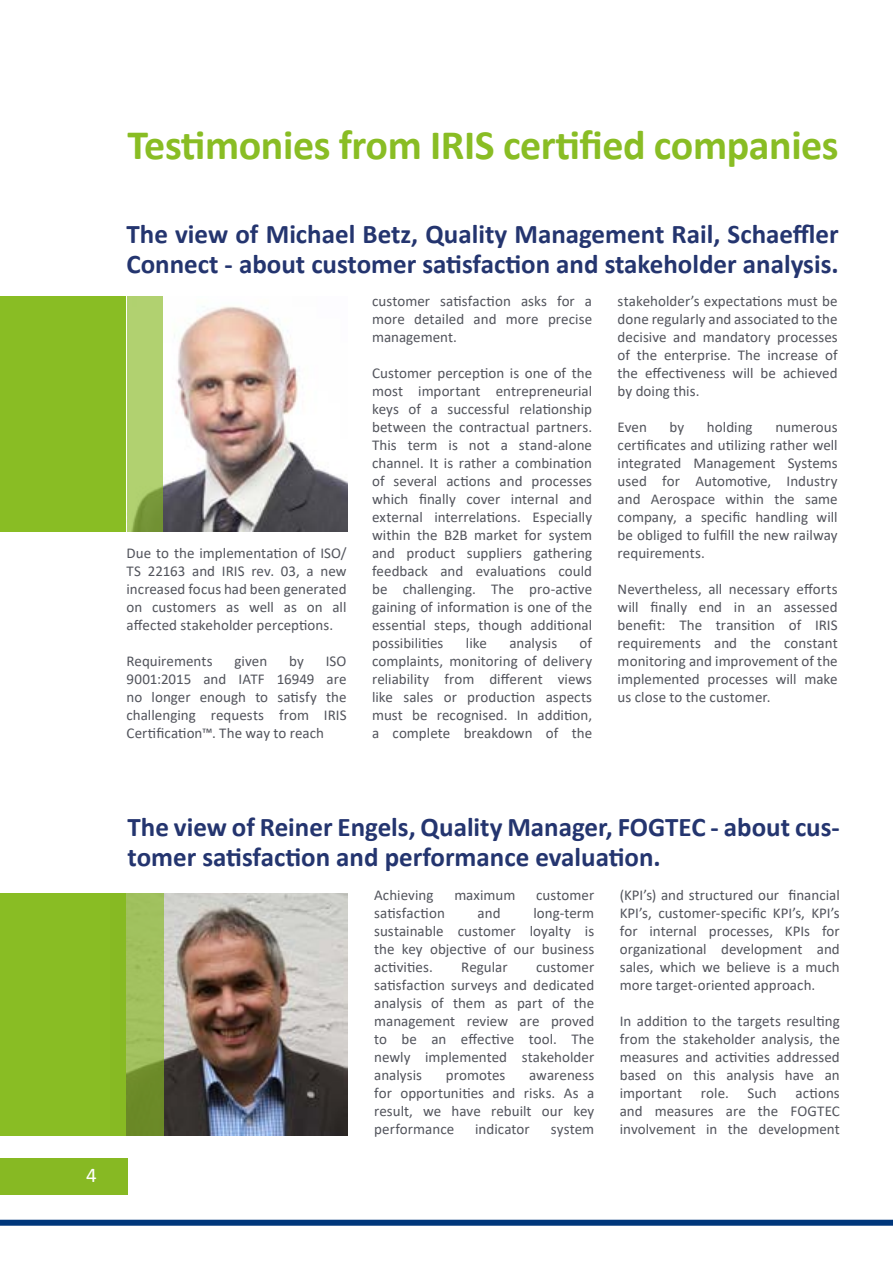
<style>
.page{position:relative;width:893px;height:1263px;background:#fff}
.page>*{position:absolute;margin:0;border:0;box-sizing:border-box;transform-origin:0 0}
.t1{font:700 42px "Calibri";letter-spacing:-.01em;color:#89bd24}
.t2{font:700 27px/30px "Calibri";color:#24356f}
.t3{font:21px "Calibri";color:#fff}
.t4{font:15px/18px "Calibri";letter-spacing:.005em;color:#52545c;text-align:justify}
</style>
<div class="page">
<div style="left:0;top:1159px;width:128px;height:36px;background:#87b923"></div>
<div style="left:0;top:1220px;width:893px;height:6px;background:#00377b"></div>
<div style="left:0;top:296px;width:128px;height:235px;background:#89bd24"></div>
<img style="left:126px;top:296px;width:221px;height:235px">
<svg style="left:128px;top:296px;width:35px;height:235px;background:#a9c969"></svg>
<div style="left:0;top:893px;width:128px;height:242px;background:#89bd24"></div>
<img style="left:164px;top:893px;width:183px;height:242px">
<svg style="left:126px;top:893px;width:38px;height:242px;background:#91b14e"></svg>
<h1 class="t1" style="left:128px;top:115px;width:713px">Testimonies from IRIS certified companies</h1>
<h2 class="t2" style="left:126px;top:219px;width:714px">The view of Michael Betz, Quality Management Rail, Schaeffler<br>Connect - about customer satisfaction and stakeholder analysis.</h2>
<p class="t4" style="left:126px;top:544px;width:222px">Due to the implementation of ISO/ TS 22163 and IRIS rev. 03, a new increased focus had been generated on customers as well as on all affected stakeholder perceptions.</p>
<p class="t4" style="left:126px;top:652px;width:88px">Requirements</p>
<p class="t4" style="left:234px;top:652px;width:34px">given</p>
<p class="t4" style="left:289px;top:652px;width:16px">by</p>
<p class="t4" style="left:126px;top:652px;width:222px;text-indent:199px">ISO 9001:2015 and IATF 16949 are no longer enough to satisfy the challenging requests from IRIS Certification™. The way to reach</p>
<p class="t4" style="left:372px;top:292px;width:222px">customer satisfaction asks for a more detailed and more precise management.</p>
<p class="t4" style="left:372px;top:364px;width:222px">Customer perception is one of the most important entrepreneurial keys of a successful relationship between the contractual partners.<br>This term is not a stand-alone channel. It is rather a combination of several actions and processes which finally cover internal and external interrelations. Especially within the B2B market for system and product suppliers gathering feedback and evaluations could be challenging. The pro-active gaining of information is one of the essential steps, though additional possibilities</p>
<p class="t4" style="left:372px;top:634px;width:222px;text-indent:208px">of complaints, monitoring of delivery reliability from different views like sales or production aspects must be recognised. In addition, a complete breakdown of the</p>
<p class="t4" style="left:466px;top:634px;width:22px">like</p>
<p class="t4" style="left:509px;top:634px;width:49px">analysis</p>
<p class="t4" style="left:618px;top:292px;width:222px">stakeholder’s expectations must be done regularly and associated to the decisive and mandatory processes of the enterprise. The increase of the effectiveness will be achieved by doing this.</p>
<p class="t4" style="left:618px;top:418px;width:31px">Even</p>
<p class="t4" style="left:670px;top:418px;width:16px">by</p>
<p class="t4" style="left:707px;top:418px;width:47px">holding</p>
<p class="t4" style="left:618px;top:418px;width:222px;text-indent:158px">numerous certificates and utilizing rather well integrated Management Systems used for Automotive, Industry and Aerospace within the same company, a specific handling will be obliged to fulfill the new railway requirements.</p>
<p class="t4" style="left:618px;top:580px;width:222px">Nevertheless, all necessary efforts will finally end in an assessed benefit: The transition of IRIS requirements and the constant monitoring and improvement of the implemented processes will make us close to the customer.</p>
<h3 class="t3" style="left:86px;top:1160px;width:12px">4</h3>
<h2 class="t2" style="left:128px;top:811px;width:714px">The view of Reiner Engels, Quality Manager, FOGTEC - about cus&shy;tomer satisfaction and performance evaluation.</h2>
<p class="t4" style="left:374px;top:886px;width:61px">Achieving</p>
<p class="t4" style="left:454px;top:886px;width:63px">maximum</p>
<p class="t4" style="left:536px;top:886px;width:60px">customer</p>
<p class="t4" style="left:374px;top:904px;width:72px">satisfaction</p>
<p class="t4" style="left:478px;top:904px;width:24px">and</p>
<p class="t4" style="left:374px;top:904px;width:222px;text-indent:159px">long-term sustainable customer loyalty is the key objective of our business activities.</p>
<p class="t4" style="left:461px;top:958px;width:48px">Regular</p>
<p class="t4" style="left:374px;top:958px;width:222px;text-indent:162px">customer satisfaction surveys and dedicated analysis of them as part of the management review are proved to be an effective tool. The newly implemented stakeholder analysis</p>
<p class="t4" style="left:446px;top:1066px;width:61px">promotes</p>
<p class="t4" style="left:374px;top:1066px;width:222px;text-indent:155px">awareness for opportunities and risks. As a result, we have rebuilt our key performance</p>
<p class="t4" style="left:475px;top:1120px;width:56px">indicator</p>
<p class="t4" style="left:551px;top:1120px;width:45px">system</p>
<p class="t4" style="left:620px;top:886px;width:222px">(KPI’s) and structured our financial KPI’s, customer-specific KPI’s, KPI’s for internal processes, KPIs for organizational development and sales, which we believe is a much more target-oriented approach.</p>
<p class="t4" style="left:620px;top:1012px;width:222px">In addition to the targets resulting from the stakeholder analysis, the measures and activities addressed based on this analysis have an important</p>
<p class="t4" style="left:701px;top:1084px;width:29px">role.</p>
<p class="t4" style="left:748px;top:1084px;width:31px">Such</p>
<p class="t4" style="left:620px;top:1084px;width:222px;text-indent:176px">actions and measures are the FOGTEC involvement in the development</p>
</div>
